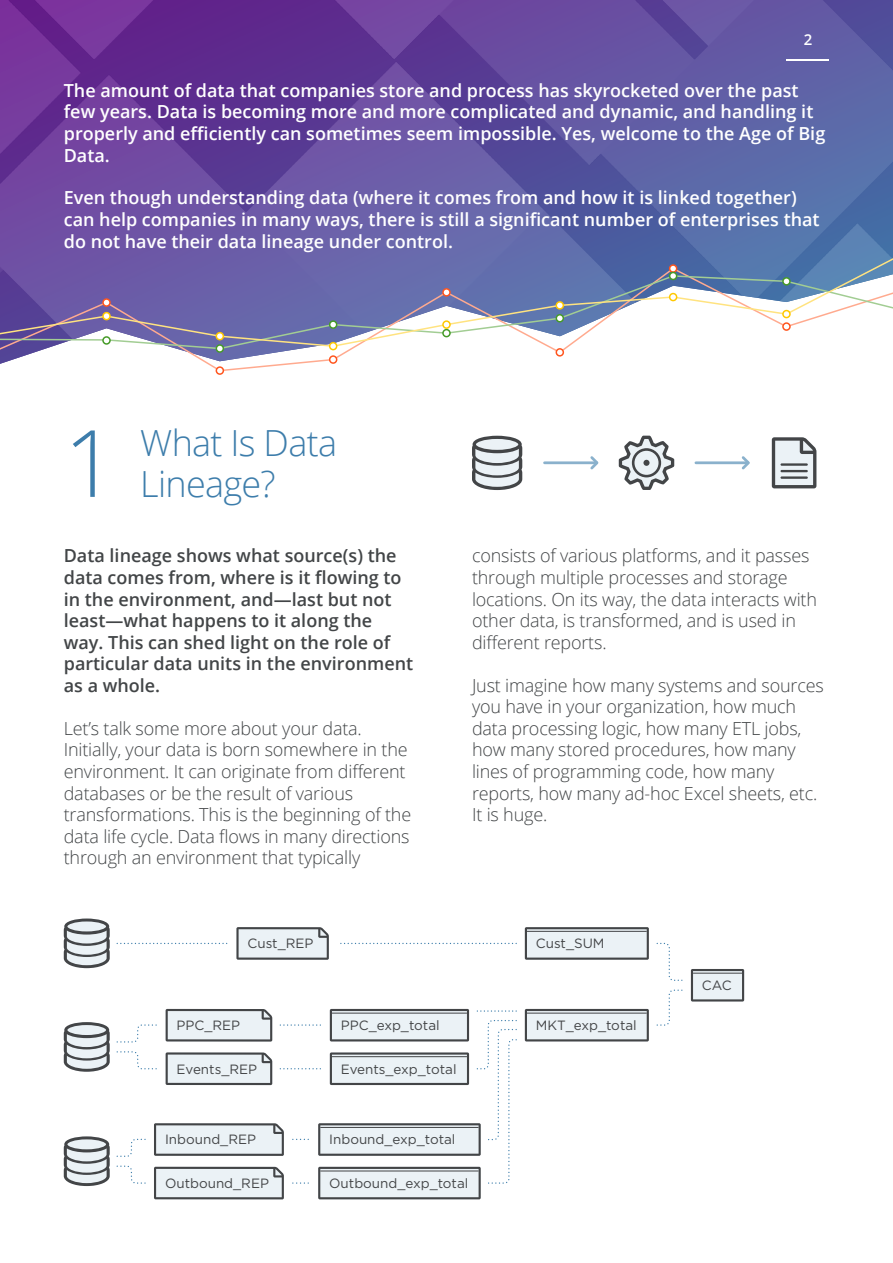
<style>
.page{position:relative;width:893px;height:1263px;background:#fff}
.page>*{position:absolute;margin:0;border:0;box-sizing:border-box;transform-origin:0 0}
.t1{font:300 93px "Open Sans";color:#3d7dab}
.t2{font:300 36px "Open Sans";letter-spacing:-.02em;color:#3d7dab}
.t3{font:300 18px/21.6px "Open Sans";letter-spacing:-.01em;color:#424547}
.t4{font:600 18px/21.6px "Open Sans";color:#fff}
.t5{font:600 18px/21.6px "Open Sans";color:#424547}
.t6{font:600 15px "Open Sans";color:#fff}
.t7{font:13.5px "Gotham";color:#434547}
</style>
<div class="page">
<img style="left:0;top:0;width:893px;height:256px">
<svg style="left:619px;top:436px;width:55px;height:54px"></svg>
<svg style="left:472px;top:436px;width:50px;height:54px;background:#b1b5b8"></svg>
<svg style="left:772px;top:437px;width:44px;height:51px;background:#b0b5b8"></svg>
<svg style="left:588px;top:456px;width:10px;height:13px"></svg>
<hr style="left:544px;top:461px;width:53px;height:3px;background:#3c7daa">
<svg style="left:739px;top:456px;width:11px;height:13px"></svg>
<hr style="left:696px;top:461px;width:52px;height:3px;background:#3c7daa">
<svg style="left:64px;top:918px;width:46px;height:50px;background:#b2b7ba"></svg>
<svg style="left:64px;top:1022px;width:46px;height:50px;background:#b2b7ba"></svg>
<svg style="left:64px;top:1136px;width:46px;height:50px;background:#b2b7ba"></svg>
<svg style="left:236px;top:927px;width:93px;height:33px;background:#cdd3d7"></svg>
<svg style="left:525px;top:1009px;width:124px;height:32px;background:#cfd6d9"></svg>
<hr style="left:527px;top:1013px;width:120px;height:1px;background:#434547">
<svg style="left:525px;top:927px;width:124px;height:33px;background:#ced5d8"></svg>
<hr style="left:527px;top:931px;width:120px;height:1px;background:#434547">
<svg style="left:691px;top:969px;width:53px;height:32px;background:#c9cfd3"></svg>
<hr style="left:693px;top:973px;width:49px;height:1px;background:#434547">
<svg style="left:657px;top:989px;width:26px;height:37px"></svg>
<svg style="left:657px;top:942px;width:26px;height:39px"></svg>
<svg style="left:341px;top:943px;width:176px;height:1px"></svg>
<svg style="left:117px;top:943px;width:111px;height:1px"></svg>
<svg style="left:117px;top:1009px;width:400px;height:190px"></svg>
<svg style="left:0;top:350px;width:565px;height:22px"></svg>
<svg style="left:0;top:348px;width:567px;height:2px"></svg>
<svg style="left:0;top:256px;width:893px;height:92px"></svg>
<div style="left:103px;top:299px;width:7px;height:7px;background:#fff;border-radius:50%"></div>
<div style="left:102px;top:298px;width:9px;height:9px;border:2px solid #ff551e;border-radius:50%"></div>
<div style="left:216px;top:367px;width:7px;height:7px;background:#fff;border-radius:50%"></div>
<div style="left:216px;top:366px;width:8px;height:9px;border:2px solid #ff551e;border-radius:50%"></div>
<div style="left:330px;top:356px;width:7px;height:7px;background:#fff;border-radius:50%"></div>
<div style="left:329px;top:355px;width:8px;height:9px;border:2px solid #ff551e;border-radius:50%"></div>
<div style="left:443px;top:289px;width:7px;height:7px;background:#fff;border-radius:50%"></div>
<div style="left:442px;top:288px;width:9px;height:9px;border:2px solid #ff551e;border-radius:50%"></div>
<div style="left:556px;top:349px;width:7px;height:7px;background:#fff;border-radius:50%"></div>
<div style="left:556px;top:348px;width:8px;height:9px;border:2px solid #ff551e;border-radius:50%"></div>
<div style="left:670px;top:265px;width:7px;height:7px;background:#fff;border-radius:50%"></div>
<div style="left:669px;top:264px;width:8px;height:9px;border:2px solid #ff551e;border-radius:50%"></div>
<div style="left:783px;top:323px;width:7px;height:7px;background:#fff;border-radius:50%"></div>
<div style="left:782px;top:322px;width:9px;height:9px;border:2px solid #ff551e;border-radius:50%"></div>
<div style="left:103px;top:337px;width:7px;height:7px;background:#fff;border-radius:50%"></div>
<div style="left:102px;top:336px;width:9px;height:9px;border:2px solid #469b28;border-radius:50%"></div>
<div style="left:216px;top:345px;width:7px;height:7px;background:#fff;border-radius:50%"></div>
<div style="left:216px;top:344px;width:8px;height:9px;border:2px solid #469b28;border-radius:50%"></div>
<div style="left:330px;top:321px;width:7px;height:7px;background:#fff;border-radius:50%"></div>
<div style="left:329px;top:320px;width:8px;height:9px;border:2px solid #469b28;border-radius:50%"></div>
<div style="left:443px;top:330px;width:7px;height:7px;background:#fff;border-radius:50%"></div>
<div style="left:442px;top:329px;width:9px;height:8px;border:2px solid #469b28;border-radius:50%"></div>
<div style="left:556px;top:315px;width:7px;height:7px;background:#fff;border-radius:50%"></div>
<div style="left:556px;top:314px;width:8px;height:8px;border:2px solid #469b28;border-radius:50%"></div>
<div style="left:670px;top:272px;width:7px;height:7px;background:#fff;border-radius:50%"></div>
<div style="left:669px;top:272px;width:8px;height:8px;border:2px solid #469b28;border-radius:50%"></div>
<div style="left:783px;top:278px;width:7px;height:7px;background:#fff;border-radius:50%"></div>
<div style="left:782px;top:277px;width:9px;height:9px;border:2px solid #469b28;border-radius:50%"></div>
<div style="left:103px;top:313px;width:7px;height:7px;background:#fff;border-radius:50%"></div>
<div style="left:102px;top:312px;width:9px;height:8px;border:2px solid #ffc800;border-radius:50%"></div>
<div style="left:216px;top:333px;width:7px;height:7px;background:#fff;border-radius:50%"></div>
<div style="left:216px;top:332px;width:8px;height:8px;border:2px solid #ffc800;border-radius:50%"></div>
<div style="left:330px;top:343px;width:7px;height:7px;background:#fff;border-radius:50%"></div>
<div style="left:329px;top:342px;width:8px;height:8px;border:2px solid #ffc800;border-radius:50%"></div>
<div style="left:443px;top:321px;width:7px;height:7px;background:#fff;border-radius:50%"></div>
<div style="left:442px;top:320px;width:9px;height:9px;border:2px solid #ffc800;border-radius:50%"></div>
<div style="left:556px;top:302px;width:7px;height:7px;background:#fff;border-radius:50%"></div>
<div style="left:556px;top:301px;width:8px;height:9px;border:2px solid #ffc800;border-radius:50%"></div>
<div style="left:670px;top:294px;width:7px;height:7px;background:#fff;border-radius:50%"></div>
<div style="left:669px;top:293px;width:8px;height:8px;border:2px solid #ffc800;border-radius:50%"></div>
<div style="left:783px;top:311px;width:7px;height:7px;background:#fff;border-radius:50%"></div>
<div style="left:782px;top:310px;width:9px;height:8px;border:2px solid #ffc800;border-radius:50%"></div>
<hr style="left:787px;top:59px;width:42px;height:2px;background:#fff">
<p class="t6" style="left:804px;top:30px;width:10px">2</p>
<p class="t4" style="left:64px;top:79px;width:763px">The amount of data that companies store and process has skyrocketed over the past few years. Data is becoming more and more complicated and dynamic, and handling it properly and efficiently can sometimes seem impossible. Yes, welcome to the Age of Big Data.</p>
<p class="t4" style="left:64px;top:187px;width:757px">Even though understanding data (where it comes from and how it is linked together) can help companies in many ways, there is still a significant number of enterprises that do not have their data lineage under control.</p>
<p class="t1" style="left:64px;top:399px;width:55px">1</p>
<p class="t2" style="left:140px;top:419px;width:198px">What Is Data</p>
<p class="t2" style="left:140px;top:459px;width:137px">Lineage?</p>
<p class="t5" style="left:64px;top:545px;width:351px">Data lineage shows what source(s) the data comes from, where is it flowing to in the environment, and—last but not least—what happens to it along the way. This can shed light on the role of particular data units in the environment as a whole.</p>
<p class="t3" style="left:64px;top:717px;width:349px">Let’s talk some more about your data.<br>Initially, your data is born somewhere in the environment. It can originate from different databases or be the result of various transformations. This is the beginning of the data life cycle. Data flows in many directions through an environment that typically</p>
<p class="t3" style="left:472px;top:544px;width:347px">consists of various platforms, and it passes through multiple processes and storage locations. On its way, the data interacts with other data, is transformed, and is used in different reports.</p>
<p class="t3" style="left:472px;top:674px;width:353px">Just imagine how many systems and sources you have in your organization, how much data processing logic, how many ETL jobs, how many stored procedures, how many lines of programming code, how many reports, how many ad-hoc Excel sheets, etc.<br>It is huge.</p>
<p class="t7" style="left:247px;top:935px;width:67px">Cust_REP</p>
<p class="t7" style="left:177px;top:1016px;width:65px">PPC_REP</p>
<p class="t7" style="left:341px;top:1016px;width:100px">PPC_exp_total</p>
<p class="t7" style="left:177px;top:1060px;width:82px">Events_REP</p>
<p class="t7" style="left:341px;top:1060px;width:117px">Events_exp_total</p>
<p class="t7" style="left:536px;top:935px;width:70px">Cust_SUM</p>
<p class="t7" style="left:536px;top:1016px;width:102px">MKT_exp_total</p>
<p class="t7" style="left:702px;top:976px;width:31px">CAC</p>
<p class="t7" style="left:165px;top:1131px;width:93px">Inbound_REP</p>
<p class="t7" style="left:165px;top:1174px;width:105px">Outbound_REP</p>
<p class="t7" style="left:329px;top:1131px;width:128px">Inbound_exp_total</p>
<p class="t7" style="left:329px;top:1174px;width:141px">Outbound_exp_total</p>
</div>
